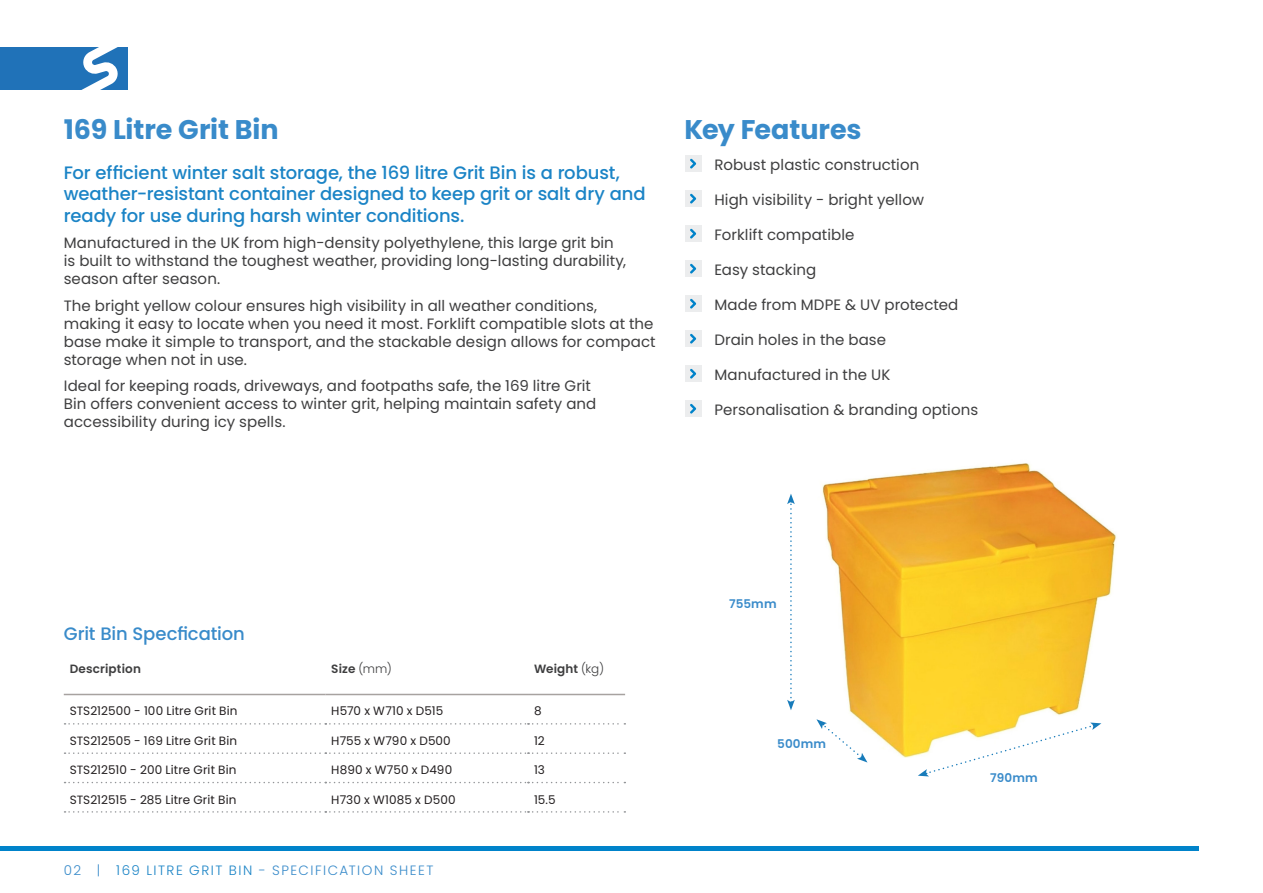
<style>
.page{position:relative;width:1263px;height:893px;background:#fff}
.page>*{position:absolute;margin:0;border:0;box-sizing:border-box;transform-origin:0 0}
.Page_Title{font:700 27px "Poppins";letter-spacing:-.005em;color:#398bca}
.Subtitle{font:500 18px/21.6px "Poppins";letter-spacing:-.005em;color:#1b84c6}
.Subtitle-2{font:500 18px "Poppins";letter-spacing:-.005em;color:#398bca}
.Body_Text{font:15px/18px "Poppins";letter-spacing:.005em;color:#3e3e3f}
.Bullets{font:15px "Poppins";letter-spacing:.005em;color:#3e3e3f}
.t1{font:300 13.5px "Poppins";letter-spacing:.11em;color:#398bca}
.Table_04{font:12px "Poppins";letter-spacing:.005em;color:#231f20}
.Table_03{font:600 12px "Poppins";letter-spacing:.01em;color:#3e3e3f}
.Arrow_Text{font:600 12px "Poppins";letter-spacing:.015em;color:#398bca}
.s1{font-weight:300}
.s2{color:#1b84c6}
</style>
<div class="page">
<img style="left:822px;top:463px;width:295px;height:294px">
<svg style="left:787px;top:494px;width:8px;height:216px"></svg>
<svg style="left:918px;top:722px;width:183px;height:54px"></svg>
<svg style="left:816px;top:719px;width:51px;height:43px"></svg>
<hr style="left:64px;top:694px;width:261px;height:1px;background:#a7a2a0">
<hr style="left:325px;top:694px;width:203px;height:1px;background:#a7a2a0">
<hr style="left:528px;top:694px;width:97px;height:1px;background:#a7a2a0">
<svg style="left:65px;top:723px;width:560px;height:2px"></svg>
<svg style="left:65px;top:752px;width:560px;height:2px"></svg>
<svg style="left:65px;top:782px;width:560px;height:1px"></svg>
<svg style="left:65px;top:811px;width:560px;height:2px"></svg>
<div style="left:685px;top:155px;width:16px;height:17px;background:#ecedee"></div>
<svg style="left:690px;top:159px;width:6px;height:9px"></svg>
<div style="left:685px;top:190px;width:16px;height:17px;background:#ecedee"></div>
<svg style="left:690px;top:194px;width:6px;height:9px"></svg>
<div style="left:685px;top:225px;width:16px;height:17px;background:#ecedee"></div>
<svg style="left:690px;top:229px;width:6px;height:9px"></svg>
<div style="left:685px;top:260px;width:16px;height:17px;background:#ecedee"></div>
<svg style="left:690px;top:264px;width:6px;height:10px"></svg>
<div style="left:685px;top:295px;width:16px;height:17px;background:#ecedee"></div>
<svg style="left:690px;top:299px;width:6px;height:10px"></svg>
<div style="left:685px;top:330px;width:16px;height:17px;background:#ecedee"></div>
<svg style="left:690px;top:334px;width:6px;height:10px"></svg>
<div style="left:685px;top:365px;width:16px;height:17px;background:#ecedee"></div>
<svg style="left:690px;top:369px;width:6px;height:10px"></svg>
<div style="left:685px;top:400px;width:16px;height:17px;background:#ecedee"></div>
<svg style="left:690px;top:404px;width:6px;height:10px"></svg>
<hr style="left:0;top:846px;width:1199px;height:4px;background:#0083ca">
<div style="left:0;top:47px;width:128px;height:42px;background:#2072b8"></div>
<svg style="left:83px;top:47px;width:35px;height:42px"></svg>
<p class="Page_Title" style="left:64px;top:114px;width:216px">169 Litre Grit Bin</p>
<p class="Subtitle" style="left:64px;top:162px;width:583px">For efficient winter salt storage, the 169 litre Grit Bin is a robust, weather-resistant container designed to keep grit or salt dry and ready for use during harsh winter conditions.</p>
<p class="Body_Text" style="left:64px;top:234px;width:564px">Manufactured in the UK from high-density polyethylene, this large grit bin is built to withstand the toughest weather, providing long-lasting durability, season after season.</p>
<p class="Body_Text" style="left:64px;top:297px;width:593px">The bright yellow colour ensures high visibility in all weather conditions, making it easy to locate when you need it most. Forklift compatible slots at the base make it simple to transport, and the stackable design allows for compact storage when not in use.</p>
<p class="Body_Text" style="left:64px;top:377px;width:534px">Ideal for keeping roads, driveways, and footpaths safe, the 169 litre Grit<br>Bin offers convenient access to winter grit, helping maintain safety and accessibility during icy spells.</p>
<p class="Page_Title" style="left:685px;top:114px;width:178px">Key Features</p>
<p class="Bullets" style="left:714px;top:156px;width:206px">Robust plastic construction</p>
<p class="Bullets" style="left:714px;top:191px;width:211px">High visibility - bright yellow</p>
<p class="Bullets" style="left:714px;top:226px;width:142px">Forklift compatible</p>
<p class="Bullets" style="left:714px;top:261px;width:103px">Easy stacking</p>
<p class="Bullets" style="left:714px;top:296px;width:245px">Made from MDPE &amp; UV protected</p>
<p class="Bullets" style="left:714px;top:331px;width:173px">Drain holes in the base</p>
<p class="Bullets" style="left:714px;top:366px;width:177px">Manufactured in the UK</p>
<p class="Bullets" style="left:714px;top:401px;width:265px">Personalisation &amp; branding options</p>
<p class="Subtitle-2" style="left:64px;top:624px;width:183px">Grit Bin Specfication</p>
<p class="Table_03" style="left:70px;top:662px;width:73px">Description</p>
<p class="Table_03" style="left:331px;top:662px;width:62px">Size <span class="s1">(mm)</span></p>
<p class="Table_03" style="left:534px;top:662px;width:72px">Weight <span class="s1">(kg)</span></p>
<p class="Table_04" style="left:70px;top:704px;width:169px">STS212500 - 100 Litre Grit Bin</p>
<p class="Table_04" style="left:331px;top:704px;width:114px">H570 x W710 x D515</p>
<p class="Table_04" style="left:534px;top:704px;width:9px">8</p>
<p class="Table_04" style="left:70px;top:734px;width:169px">STS212505 - 169 Litre Grit Bin</p>
<p class="Table_04" style="left:331px;top:734px;width:121px">H755 x W790 x D500</p>
<p class="Table_04" style="left:534px;top:734px;width:12px">12</p>
<p class="Table_04" style="left:70px;top:763px;width:168px">STS212510 - 200 Litre Grit Bin</p>
<p class="Table_04" style="left:331px;top:763px;width:122px">H890 x W750 x D490</p>
<p class="Table_04" style="left:534px;top:763px;width:12px">13</p>
<p class="Table_04" style="left:70px;top:792px;width:168px">STS212515 - 285 Litre Grit Bin</p>
<p class="Table_04" style="left:331px;top:792px;width:126px">H730 x W1085 x D500</p>
<p class="Table_04" style="left:534px;top:792px;width:23px">15.5</p>
<p class="t1" style="left:64px;top:862px;width:371px">02 | <span class="s2">169 LITRE GRIT BIN</span> - SPECIFICATION SHEET</p>
<p class="Arrow_Text" style="left:729px;top:597px;width:49px">755mm</p>
<p class="Arrow_Text" style="left:777px;top:737px;width:50px">500mm</p>
<p class="Arrow_Text" style="left:990px;top:771px;width:49px">790mm</p>
</div>
